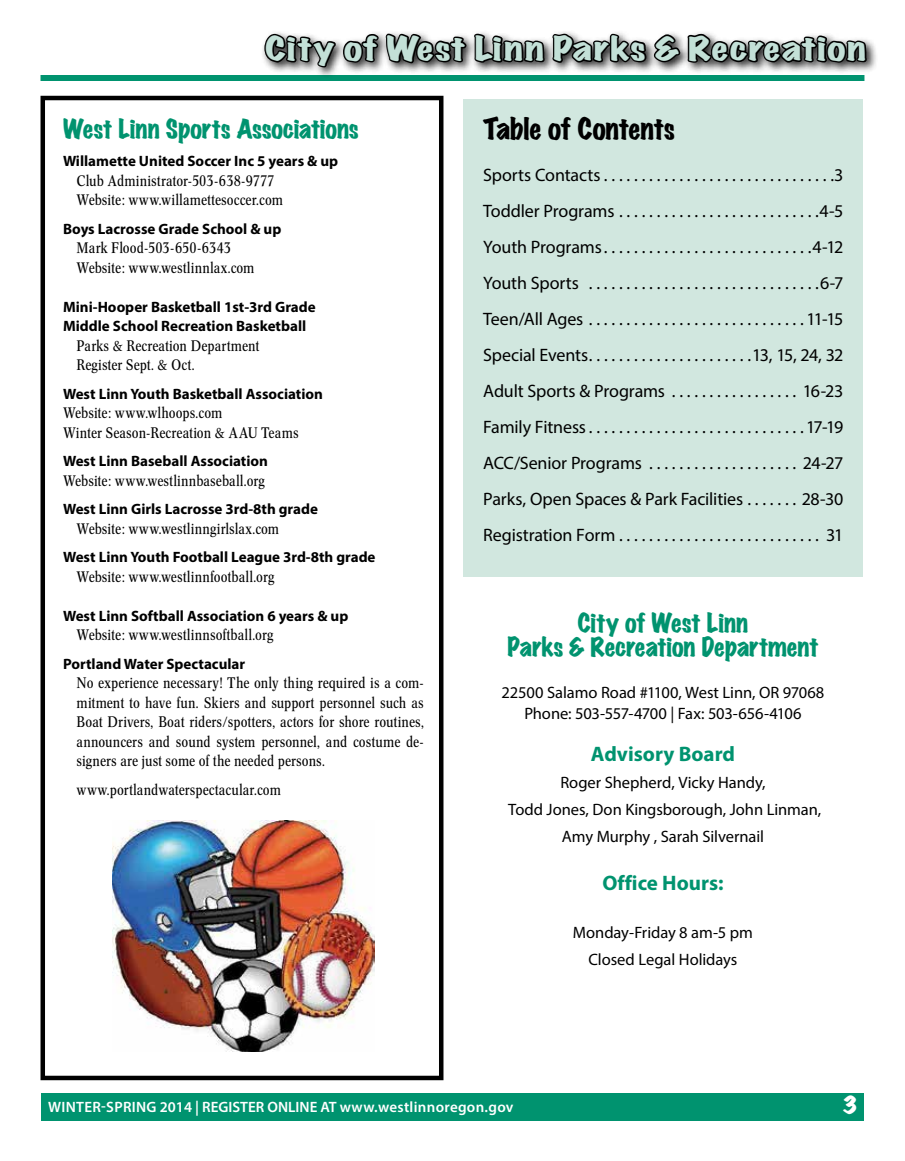
<style>
.page{position:relative;width:905px;height:1161px;background:#fff}
.page>*{position:absolute;margin:0;border:0;box-sizing:border-box;transform-origin:0 0}
.t1{font:expanded 30px "Marker Felt";letter-spacing:.03em;color:#c3e0d7;scale:1.25 1}
.t2{font:expanded 27px "Marker Felt";letter-spacing:-.01em;color:#000}
.t3{font:expanded 24px/24px "Marker Felt";letter-spacing:-.005em;color:#00936f;text-align:center}
.t4{font:700 21px "Myriad Pro";color:#00936f}
.t5{font:expanded 21px "Marker Felt";color:#fff;scale:1.25 1}
.t6{font:18px/36px "Myriad Pro";letter-spacing:-.01em;color:#000;text-align:justify}
.t7{font:16.5px/27px "Myriad Pro";letter-spacing:-.005em;color:#000;text-align:center}
.t8{font:condensed 15px/19.5px "Concorde BE";letter-spacing:.005em;color:#000}
.t9{font:700 15px/19.5px "Myriad Pro";color:#000}
.t10{font:600 15px "Myriad Pro";letter-spacing:.02em;color:#fff}
</style>
<div class="page">
<div style="left:40px;top:75px;width:824px;height:6px;background:#00936f"></div>
<div style="left:41px;top:1093px;width:822px;height:27px;background:#00936f"></div>
<svg style="left:262px;top:32px;width:606px;height:88px"></svg>
<div style="left:463px;top:99px;width:399px;height:477px;background:#d1e7df"></div>
<div style="left:40px;top:96px;width:403px;height:984px;border:4px solid #000"></div>
<img style="left:112px;top:821px;width:262px;height:230px">
<h1 class="t1" style="left:265px;top:25px;width:482px">City of West Linn Parks &amp; Recreation</h1>
<h3 class="t3" style="left:63px;top:116px;width:297px">West Linn Sports Associations</h3>
<p class="t9" style="left:63px;top:151px;width:276px">Willamette United Soccer Inc 5 years &amp; up</p>
<p class="t8" style="left:76px;top:171px;width:208px">Club Administrator-503-638-9777<br>Website: www.willamettesoccer.com</p>
<p class="t9" style="left:63px;top:219px;width:220px">Boys Lacrosse Grade School &amp; up</p>
<p class="t8" style="left:76px;top:238px;width:179px">Mark Flood-503-650-6343<br>Website: www.westlinnlax.com</p>
<p class="t9" style="left:63px;top:297px;width:254px">Mini-Hooper Basketball 1st-3rd Grade<br>Middle School Recreation Basketball</p>
<p class="t8" style="left:76px;top:336px;width:184px">Parks &amp; Recreation Department<br>Register Sept. &amp; Oct.</p>
<p class="t9" style="left:63px;top:384px;width:261px">West Linn Youth Basketball Association</p>
<p class="t8" style="left:63px;top:403px;width:237px">Website: www.wlhoops.com<br>Winter Season-Recreation &amp; AAU Teams</p>
<p class="t9" style="left:63px;top:451px;width:206px">West Linn Baseball Association</p>
<p class="t8" style="left:63px;top:471px;width:203px">Website: www.westlinnbaseball.org</p>
<p class="t9" style="left:63px;top:499px;width:256px">West Linn Girls Lacrosse 3rd-8th grade</p>
<p class="t8" style="left:76px;top:519px;width:204px">Website: www.westlinngirlslax.com</p>
<p class="t9" style="left:63px;top:547px;width:314px">West Linn Youth Football League 3rd-8th grade</p>
<p class="t8" style="left:76px;top:567px;width:199px">Website: www.westlinnfootball.org</p>
<p class="t9" style="left:63px;top:606px;width:287px">West Linn Softball Association 6 years &amp; up</p>
<p class="t8" style="left:76px;top:625px;width:198px">Website: www.westlinnsoftball.org</p>
<p class="t9" style="left:63px;top:654px;width:184px">Portland Water Spectacular</p>
<p class="t8" style="left:76px;top:673px;width:349px;text-align:justify">No experience necessary! The only thing required is a com&shy;mitment to have fun. Skiers and support personnel such as Boat Drivers, Boat riders/spotters, actors for shore routines, announcers and sound system personnel, and costume de&shy;signers are just some of the needed persons.</p>
<p class="t8" style="left:76px;top:780px;width:206px">www.portlandwaterspectacular.com</p>
<h2 class="t2" style="left:483px;top:108px;width:193px">Table of Contents</h2>
<p class="t6" style="left:483px;top:157px;width:362px">Sports Contacts . . . . . . . . . . . . . . . . . . . . . . . . . . . . . . 3<br>Toddler Programs . . . . . . . . . . . . . . . . . . . . . . . . . . 4-5<br>Youth Programs . . . . . . . . . . . . . . . . . . . . . . . . . . . 4-12<br>Youth Sports . . . . . . . . . . . . . . . . . . . . . . . . . . . . . . 6-7<br>Teen/All Ages . . . . . . . . . . . . . . . . . . . . . . . . . . . . 11-15<br>Special Events . . . . . . . . . . . . . . . . . . . . . 13, 15, 24, 32<br>Adult Sports &amp; Programs . . . . . . . . . . . . . . . . . 16-23<br>Family Fitness . . . . . . . . . . . . . . . . . . . . . . . . . . . . 17-19<br>ACC/Senior Programs . . . . . . . . . . . . . . . . . . . . 24-27<br>Parks, Open Spaces &amp; Park Facilities . . . . . . . 28-30<br>Registration Form . . . . . . . . . . . . . . . . . . . . . . . . . . . 31</p>
<h3 class="t3" style="left:507px;top:611px;width:313px">City of West Linn<br>Parks &amp; Recreation Department</h3>
<p class="t7" style="left:501px;top:682px;width:324px;line-height:21px">22500 Salamo Road #1100, West Linn, OR 97068<br>Phone: 503-557-4700 | Fax: 503-656-4106</p>
<h3 class="t4" style="left:591px;top:740px;width:146px">Advisory Board</h3>
<p class="t7" style="left:508px;top:769px;width:314px">Roger Shepherd, Vicky Handy,<br>Todd Jones, Don Kingsborough, John Linman,<br>Amy Murphy , Sarah Silvernail</p>
<h3 class="t4" style="left:602px;top:869px;width:123px">Office Hours:</h3>
<p class="t7" style="left:573px;top:919px;width:181px">Monday-Friday 8 am-5 pm<br>Closed Legal Holidays</p>
<p class="t10" style="left:48px;top:1097px;width:467px">WINTER-SPRING 2014 | REGISTER ONLINE AT www.westlinnoregon.gov</p>
<h3 class="t5" style="left:841px;top:1089px;width:15px">3</h3>
</div>
